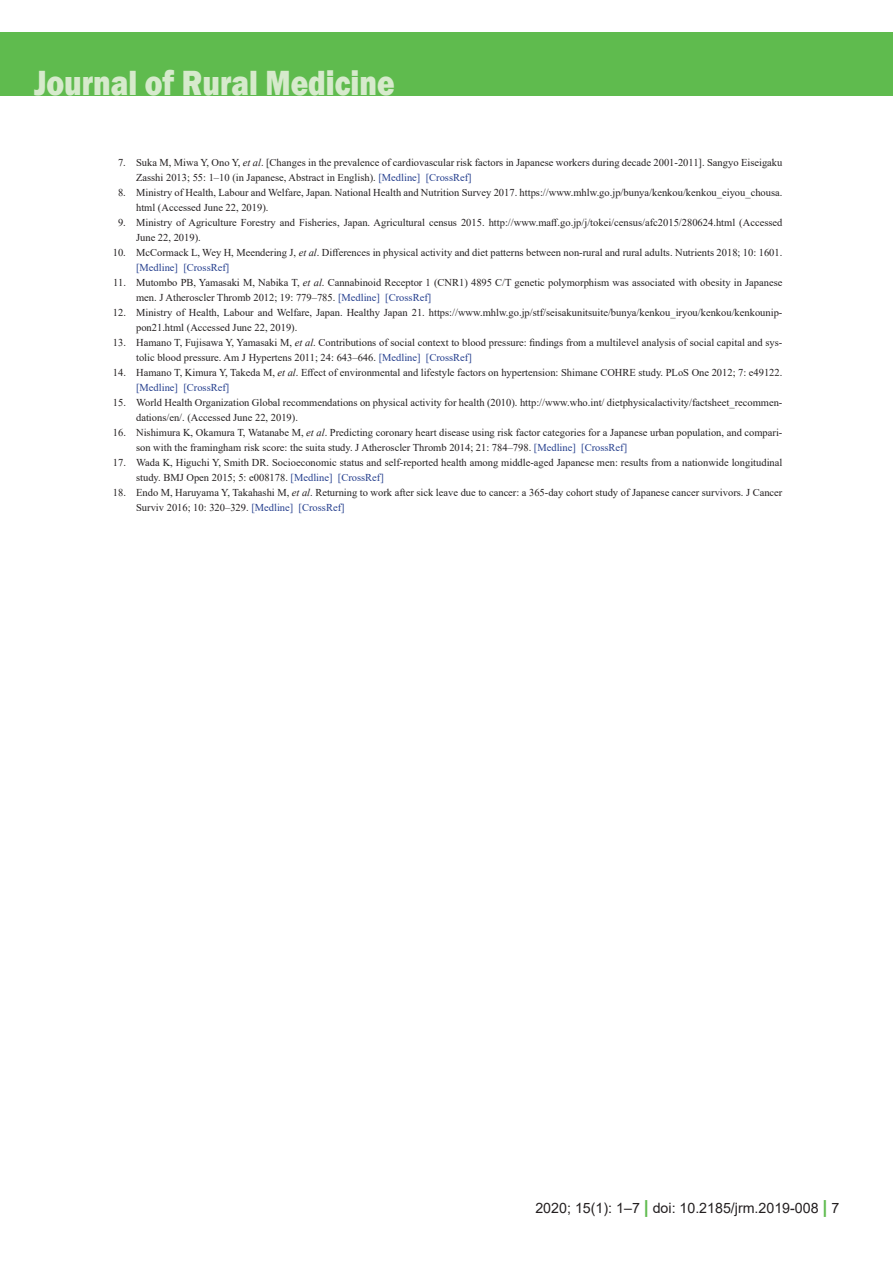
<style>
.page{position:relative;width:893px;height:1263px;background:#fff}
.page>*{position:absolute;margin:0;border:0;box-sizing:border-box;transform-origin:0 0}
.t1{font:800 36px "Franklin Gothic";color:#d6eacc;scale:.83 1}
.t2{font:14.25px "Arial";color:#231f20}
.t3{font:10.5px/15px "Times New Roman";color:#231f20}
.s1{font-style:italic}
.s2{color:#253f8e}
.s3{font-weight:700;font-size:18px;color:#5fbb4e}
</style>
<div class="page">
<div style="left:0;top:32px;width:893px;height:64px;background:#5fbb4e"></div>
<h1 class="t1" style="left:34px;top:59px;width:436px">Journal of Rural Medicine</h1>
<p class="t3" style="left:136px;top:155px;width:648px;text-indent:-18px">7. Suka M, Miwa Y, Ono Y, <span class="s1">et al</span>. [Changes in the prevalence of cardiovascular risk factors in Japanese workers during decade 2001-2011]. Sangyo Eiseigaku<br>Zasshi 2013; 55: 1–10 (in Japanese, Abstract in English). <span class="s2">[Medline] [CrossRef]</span></p>
<p class="t3" style="left:136px;top:185px;width:648px;text-indent:-18px">8. Ministry of Health, Labour and Welfare, Japan. National Health and Nutrition Survey 2017. https://www.mhlw.go.jp/bunya/kenkou/kenkou_eiyou_chousa. html (Accessed June 22, 2019).</p>
<p class="t3" style="left:136px;top:215px;width:648px;text-indent:-18px">9. Ministry of Agriculture Forestry and Fisheries, Japan. Agricultural census 2015. http://www.maff.go.jp/j/tokei/census/afc2015/280624.html (Accessed<br>June 22, 2019).</p>
<p class="t3" style="left:136px;top:245px;width:648px;text-indent:-23px">10. McCormack L, Wey H, Meendering J, <span class="s1">et al</span>. Differences in physical activity and diet patterns between non-rural and rural adults. Nutrients 2018; 10: 1601. <span class="s2">[Medline] [CrossRef]</span></p>
<p class="t3" style="left:136px;top:275px;width:648px;text-indent:-23px">11. Mutombo PB, Yamasaki M, Nabika T, <span class="s1">et al</span>. Cannabinoid Receptor 1 (CNR1) 4895 C/T genetic polymorphism was associated with obesity in Japanese men. J Atheroscler Thromb 2012; 19: 779–785. <span class="s2">[Medline] [CrossRef]</span></p>
<p class="t3" style="left:136px;top:305px;width:648px;text-indent:-23px">12. Ministry of Health, Labour and Welfare, Japan. Healthy Japan 21. https://www.mhlw.go.jp/stf/seisakunitsuite/bunya/kenkou_iryou/kenkou/kenkounip&shy;pon21.html (Accessed June 22, 2019).</p>
<p class="t3" style="left:136px;top:335px;width:648px;text-indent:-23px">13. Hamano T, Fujisawa Y, Yamasaki M, <span class="s1">et al</span>. Contributions of social context to blood pressure: findings from a multilevel analysis of social capital and sys&shy;tolic blood pressure. Am J Hypertens 2011; 24: 643–646. <span class="s2">[Medline] [CrossRef]</span></p>
<p class="t3" style="left:136px;top:365px;width:648px;text-indent:-23px">14. Hamano T, Kimura Y, Takeda M, <span class="s1">et al</span>. Effect of environmental and lifestyle factors on hypertension: Shimane COHRE study. PLoS One 2012; 7: e49122. <span class="s2">[Medline] [CrossRef]</span></p>
<p class="t3" style="left:136px;top:395px;width:648px;text-indent:-23px">15. World Health Organization Global recommendations on physical activity for health (2010). http://www.who.int/ dietphysicalactivity/factsheet_recommen&shy;dations/en/. (Accessed June 22, 2019).</p>
<p class="t3" style="left:136px;top:425px;width:648px;text-indent:-23px">16. Nishimura K, Okamura T, Watanabe M, <span class="s1">et al</span>. Predicting coronary heart disease using risk factor categories for a Japanese urban population, and compari&shy;son with the framingham risk score: the suita study. J Atheroscler Thromb 2014; 21: 784–798. <span class="s2">[Medline] [CrossRef]</span></p>
<p class="t3" style="left:136px;top:455px;width:648px;text-indent:-23px">17. Wada K, Higuchi Y, Smith DR. Socioeconomic status and self-reported health among middle-aged Japanese men: results from a nationwide longitudinal study. BMJ Open 2015; 5: e008178. <span class="s2">[Medline] [CrossRef]</span></p>
<p class="t3" style="left:136px;top:485px;width:648px;text-indent:-23px">18. Endo M, Haruyama Y, Takahashi M, <span class="s1">et al</span>. Returning to work after sick leave due to cancer: a 365-day cohort study of Japanese cancer survivors. J Cancer<br>Surviv 2016; 10: 320–329. <span class="s2">[Medline] [CrossRef]</span></p>
<h2 class="t2" style="left:535px;top:1198px;width:305px">2020; 15(1): 1–7 <span class="s3">|</span> doi: 10.2185/jrm.2019-008 <span class="s3">|</span> 7</h2>
</div>
